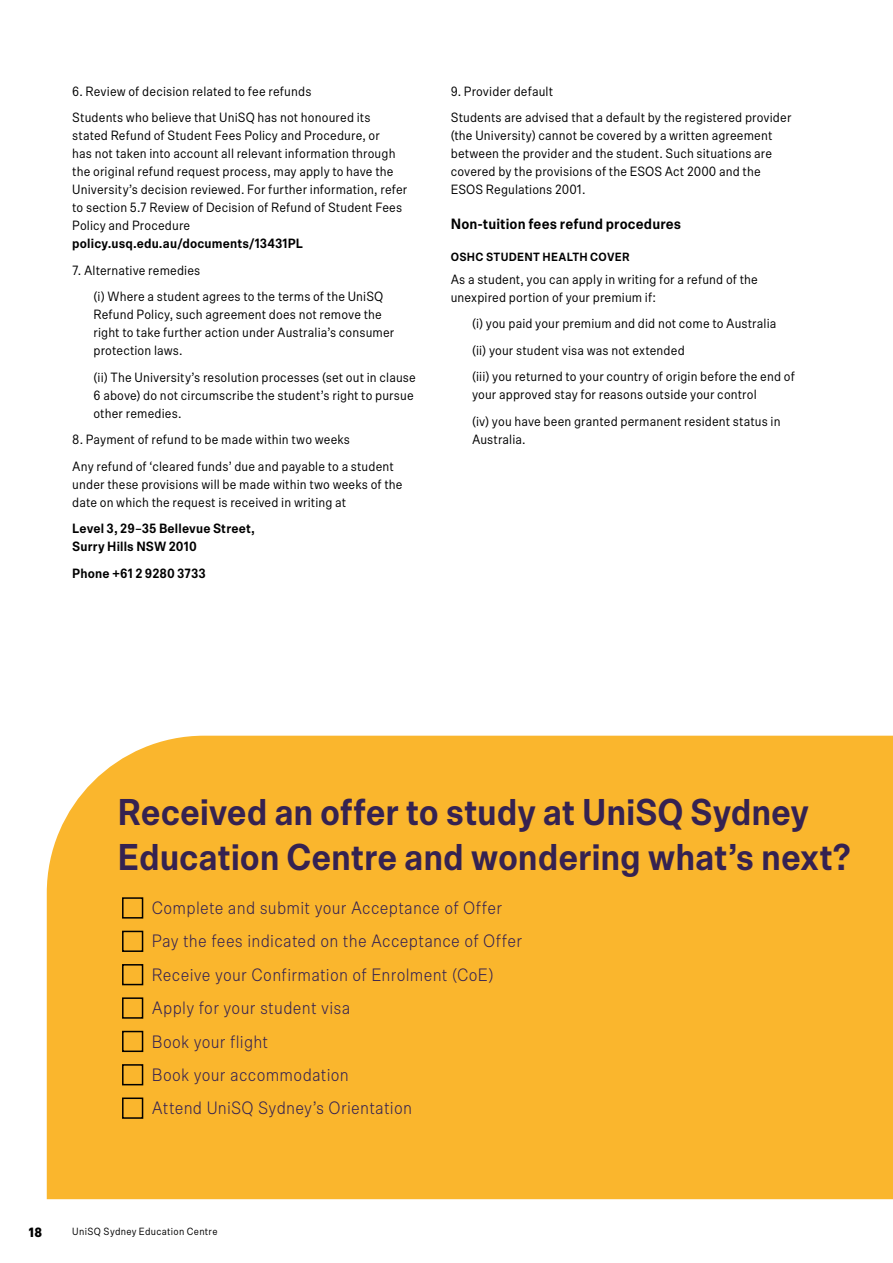
<style>
.page{position:relative;width:893px;height:1263px;background:#fff}
.page>*{position:absolute;margin:0;border:0;box-sizing:border-box;transform-origin:0 0}
.t1{font:700 37.5px/45px "Scto Grotesk B";letter-spacing:-.005em;color:#352251}
.t2{font:300 18px/33.3px "Scto Grotesk B";letter-spacing:.015em;color:#352251}
.t3{font:700 15px "Scto Grotesk B";letter-spacing:.005em;color:#000}
.t4{font:13.5px/18px "Scto Grotesk B";letter-spacing:.01em;color:#000}
.t5{font:700 13.5px/18px "Scto Grotesk B";letter-spacing:.01em;color:#000}
.t6{font:900 13.5px "Scto Grotesk B";color:#000}
.t7{font:700 12px "Scto Grotesk B";letter-spacing:.025em;color:#000}
.t8{font:10.5px "Scto Grotesk B";letter-spacing:.025em;color:#000}
</style>
<div class="page">
<div style="left:47px;top:736px;width:846px;height:463px;background:#fab62d"></div>
<div style="left:122px;top:897px;width:21px;height:21px;border:2px solid #000"></div>
<div style="left:122px;top:931px;width:21px;height:21px;border:2px solid #000"></div>
<div style="left:122px;top:964px;width:21px;height:21px;border:2px solid #000"></div>
<div style="left:122px;top:997px;width:21px;height:22px;border:2px solid #000"></div>
<div style="left:122px;top:1031px;width:21px;height:21px;border:2px solid #000"></div>
<div style="left:122px;top:1064px;width:21px;height:21px;border:2px solid #000"></div>
<div style="left:122px;top:1097px;width:21px;height:22px;border:2px solid #000"></div>
<p class="t4" style="left:72px;top:78px;width:300px;line-height:26.5px">6. Review of decision related to fee refunds<br>Students who believe that UniSQ has not honoured its</p>
<p class="t4" style="left:72px;top:127px;width:337px">stated Refund of Student Fees Policy and Procedure, or<br>has not taken into account all relevant information through the original refund request process, may apply to have the University’s decision reviewed. For further information, refer to section 5.7 Review of Decision of Refund of Student Fees Policy and Procedure</p>
<p class="t5" style="left:72px;top:235px;width:232px">policy.usq.edu.au/documents/13431PL</p>
<p class="t4" style="left:94px;top:257px;width:291px;line-height:26.5px;text-indent:-21px">7. Alternative remedies<br>(i) Where a student agrees to the terms of the UniSQ</p>
<p class="t4" style="left:94px;top:305px;width:302px">Refund Policy, such agreement does not remove the right to take further action under Australia’s consumer protection laws.</p>
<p class="t4" style="left:94px;top:368px;width:324px">(ii) The University’s resolution processes (set out in clause<br>6 above) do not circumscribe the student’s right to pursue other remedies.</p>
<p class="t4" style="left:72px;top:426px;width:323px;line-height:26.5px">8. Payment of refund to be made within two weeks<br>Any refund of ‘cleared funds’ due and payable to a student</p>
<p class="t4" style="left:72px;top:475px;width:332px">under these provisions will be made within two weeks of the date on which the request is received in writing at</p>
<p class="t5" style="left:72px;top:520px;width:184px">Level 3, 29–35 Bellevue Street,<br>Surry Hills NSW 2010</p>
<p class="t5" style="left:72px;top:564px;width:135px">Phone +61 2 9280 3733</p>
<p class="t4" style="left:451px;top:78px;width:342px;line-height:26.5px">9. Provider default<br>Students are advised that a default by the registered provider</p>
<p class="t4" style="left:451px;top:126px;width:323px">(the University) cannot be covered by a written agreement between the provider and the student. Such situations are covered by the provisions of the ESOS Act 2000 and the ESOS Regulations 2001.</p>
<p class="t3" style="left:451px;top:215px;width:232px">Non-tuition fees refund procedures</p>
<p class="t7" style="left:451px;top:250px;width:181px">OSHC STUDENT HEALTH COVER</p>
<p class="t4" style="left:451px;top:270px;width:309px">As a student, you can apply in writing for a refund of the unexpired portion of your premium if:</p>
<p class="t4" style="left:472px;top:310px;width:324px;line-height:26.5px">(i) you paid your premium and did not come to Australia<br>(ii) your student visa was not extended<br>(iii) you returned to your country of origin before the end of</p>
<p class="t4" style="left:472px;top:381px;width:310px;line-height:26.5px">your approved stay for reasons outside your control<br>(iv) you have been granted permanent resident status in</p>
<p class="t4" style="left:472px;top:430px;width:55px">Australia.</p>
<h1 class="t1" style="left:118px;top:789px;width:734px">Received an offer to study at UniSQ Sydney<br>Education Centre and wondering what’s next?</h1>
<p class="t2" style="left:152px;top:891px;width:372px">Complete and submit your Acceptance of Offer Pay the fees indicated on the Acceptance of Offer Receive your Confirmation of Enrolment (CoE)<br>Apply for your student visa<br>Book your flight<br>Book your accommodation<br>Attend UniSQ Sydney’s Orientation</p>
<p class="t6" style="left:29px;top:1223px;width:15px">18</p>
<p class="t8" style="left:72px;top:1225px;width:147px">UniSQ Sydney Education Centre</p>
</div>
